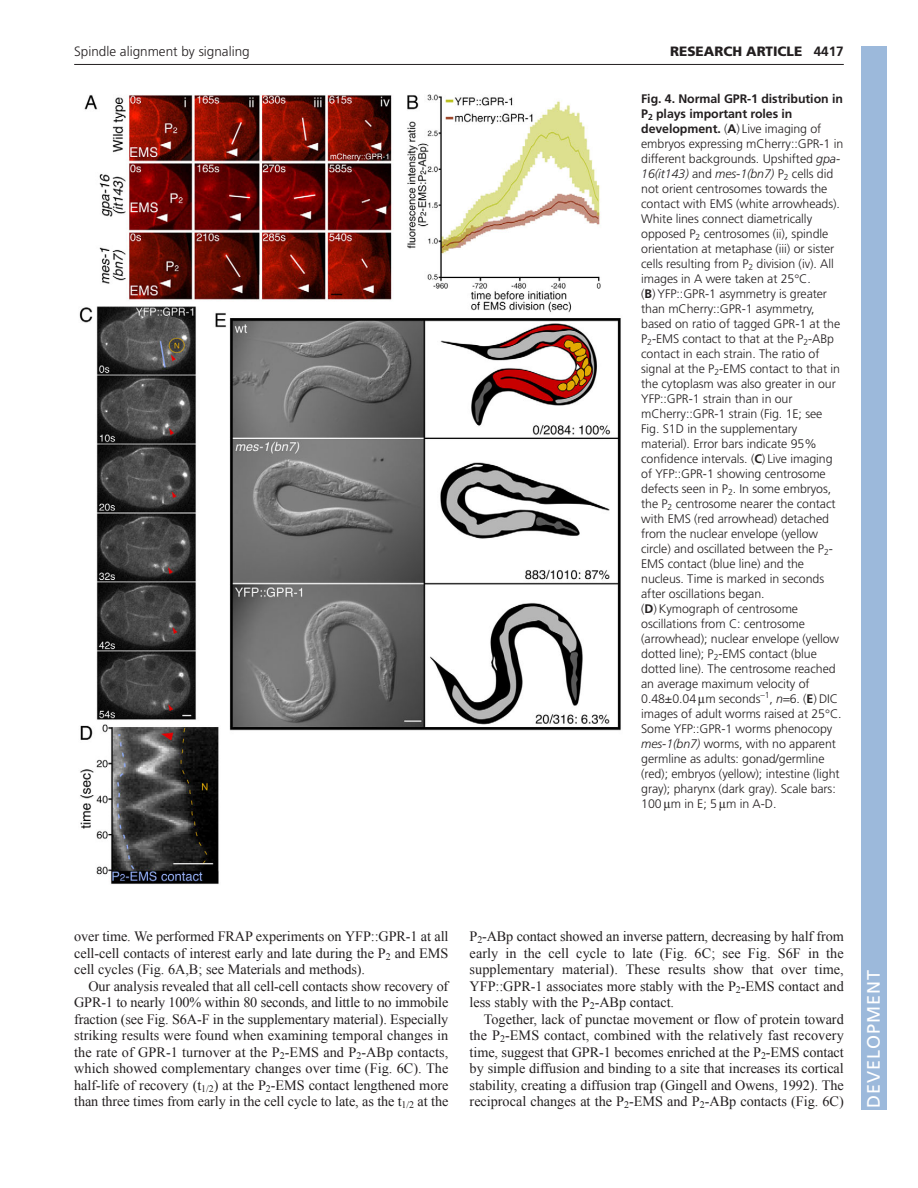
<style>
.page{position:relative;width:918px;height:1188px;background:#fff}
.page>*{position:absolute;margin:0;border:0;box-sizing:border-box;transform-origin:0 0}
.t1{font:18px "Frutiger LT Std";letter-spacing:.055em;color:#fff}
.t2{font:14.25px/16.5px "Times New Roman";letter-spacing:-.005em;color:#231f20;text-align:justify}
.t3{font:300 13.5px "Frutiger LT Std";color:#231f20}
.t4{font:900 13.5px "Frutiger LT Std";color:#231f20}
.t5{font:300 12.3px/15px "Frutiger LT Std";letter-spacing:-.005em;color:#231f20}
.s1{font-weight:700}
.s2{font-style:italic}
.s3{font-family:"Times New Roman";font-weight:400}
</style>
<div class="page">
<hr style="left:74px;top:64px;width:770px;height:1px;background:#231f20">
<img style="left:79px;top:94px;width:542px;height:790px">
<div style="left:861px;top:46px;width:25px;height:1064px;background:#9cb9db"></div>
<p class="t3" style="left:74px;top:46px;width:177px">Spindle alignment by signaling</p>
<p class="t4" style="left:670px;top:46px;width:175px">RESEARCH ARTICLE <span class="s1">4417</span></p>
<p class="t5" style="left:641px;top:92px;width:204px"><span class="s1">Fig. 4. Normal GPR-1 distribution in P</span><sub>2</sub> <span class="s1">plays important roles in development.</span> (<span class="s1">A</span>) Live imaging of embryos expressing mCherry::GPR-1 in different backgrounds. Upshifted <span class="s2">gpa-16(it143)</span> and <span class="s2">mes-1(bn7)</span> P<sub>2</sub> cells did not orient centrosomes towards the contact with EMS (white arrowheads).<br>White lines connect diametrically opposed P<sub>2</sub> centrosomes (ii), spindle orientation at metaphase (iii) or sister cells resulting from P<sub>2</sub> division (iv). All images in A were taken at 25<span class="s3">°</span>C.<br>(<span class="s1">B</span>) YFP::GPR-1 asymmetry is greater than mCherry::GPR-1 asymmetry, based on ratio of tagged GPR-1 at the P<sub>2</sub>-EMS contact to that at the P<sub>2</sub>-ABp contact in each strain. The ratio of signal at the P<sub>2</sub>-EMS contact to that in the cytoplasm was also greater in our YFP::GPR-1 strain than in our mCherry::GPR-1 strain (Fig. 1E; see Fig. S1D in the supplementary material). Error bars indicate 95% confidence intervals. (<span class="s1">C</span>) Live imaging of YFP::GPR-1 showing centrosome defects seen in P<sub>2</sub>. In some embryos, the P<sub>2</sub> centrosome nearer the contact with EMS (red arrowhead) detached from the nuclear envelope (yellow circle) and oscillated between the P<sub>2</sub>- EMS contact (blue line) and the nucleus. Time is marked in seconds after oscillations began.<br>(<span class="s1">D</span>) Kymograph of centrosome oscillations from C: centrosome (arrowhead); nuclear envelope (yellow dotted line); P<sub>2</sub>-EMS contact (blue dotted line). The centrosome reached an average maximum velocity of 0.48±0.04 m seconds<sup>–1</sup>, <span class="s2">n</span> 6. (<span class="s1">E</span>) DIC images of adult worms raised at 25<span class="s3">°</span>C.<br>Some YFP::GPR-1 worms phenocopy <span class="s2">mes-1(bn7)</span> worms, with no apparent germline as adults: gonad/germline (red); embryos (yellow); intestine (light gray); pharynx (dark gray). Scale bars:<br>100 m in E; 5 m in A-D.</p>
<p class="t2" style="left:74px;top:928px;width:376px">over time. We performed FRAP experiments on YFP::GPR-1 at all cell-cell contacts of interest early and late during the P<sub>2</sub> and EMS cell cycles (Fig. 6A,B; see Materials and methods).</p>
<p class="t2" style="left:74px;top:978px;width:376px;text-indent:14px">Our analysis revealed that all cell-cell contacts show recovery of GPR-1 to nearly 100% within 80 seconds, and little to no immobile fraction (see Fig. S6A-F in the supplementary material). Especially striking results were found when examining temporal changes in the rate of GPR-1 turnover at the P<sub>2</sub>-EMS and P<sub>2</sub>-ABp contacts, which showed complementary changes over time (Fig. 6C). The half-life of recovery (t<sub>1/2</sub>) at the P<sub>2</sub>-EMS contact lengthened more than three times from early in the cell cycle to late, as the t<sub>1/2</sub> at the</p>
<p class="t2" style="left:470px;top:928px;width:376px">P<sub>2</sub>-ABp contact showed an inverse pattern, decreasing by half from early in the cell cycle to late (Fig. 6C; see Fig. S6F in the supplementary material). These results show that over time, YFP::GPR-1 associates more stably with the P<sub>2</sub>-EMS contact and less stably with the P<sub>2</sub>-ABp contact.</p>
<p class="t2" style="left:470px;top:1011px;width:376px;text-indent:14px">Together, lack of punctae movement or flow of protein toward the P<sub>2</sub>-EMS contact, combined with the relatively fast recovery time, suggest that GPR-1 becomes enriched at the P<sub>2</sub>-EMS contact by simple diffusion and binding to a site that increases its cortical stability, creating a diffusion trap (Gingell and Owens, 1992). The reciprocal changes at the P<sub>2</sub>-EMS and P<sub>2</sub>-ABp contacts (Fig. 6C)</p>
<h1 class="t1" style="left:863px;top:1108px;width:140px;rotate:-90deg">DEVELOPMENT</h1>
</div>
